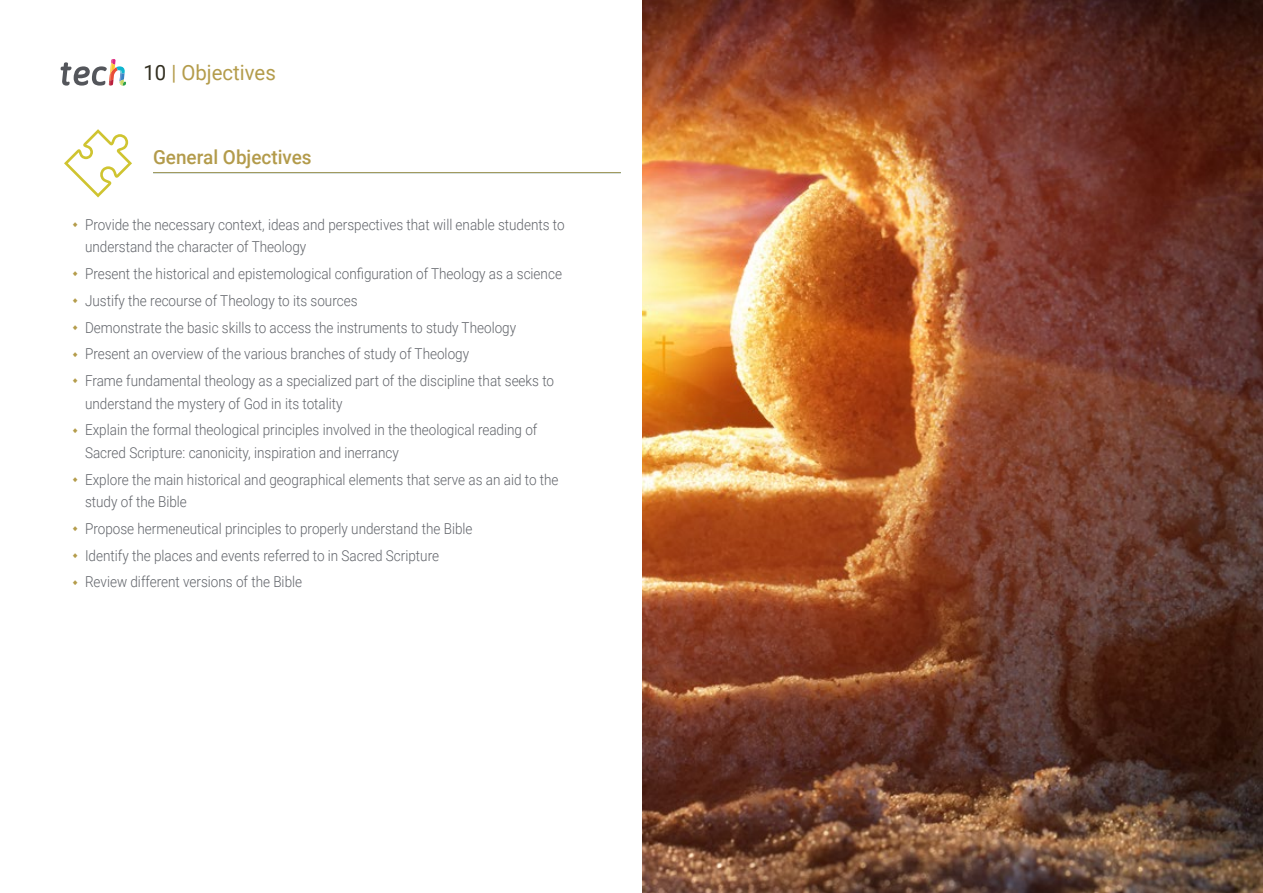
<style>
.page{position:relative;width:1263px;height:893px;background:#fff}
.page>*{position:absolute;margin:0;border:0;box-sizing:border-box;transform-origin:0 0}
.t1{font:21px "Roboto";color:#b49c4b}
.t2{font:500 19.5px "Roboto";color:#b39b4b}
.t3{font:300 15px/26.7px "Roboto";color:#61646a;scale:.9 1}
.s1{color:#312e20}
</style>
<div class="page">
<img style="left:642px;top:0;width:621px;height:893px">
<svg style="left:61px;top:59px;width:65px;height:27px"></svg>
<hr style="left:153px;top:172px;width:468px;height:1px;background:#b39b4b">
<svg style="left:64px;top:129px;width:68px;height:68px"></svg>
<h1 class="t1" style="left:144px;top:57px;width:134px"><span class="s1">10</span> | Objectives</h1>
<h2 class="t2" style="left:153px;top:144px;width:160px">General Objectives</h2>
<p class="t3" style="left:85px;top:213px;width:534px;line-height:22.5px">Provide the necessary context, ideas and perspectives that will enable students to understand the character of Theology</p>
<p class="t3" style="left:85px;top:260px;width:531px">Present the historical and epistemological configuration of Theology as a science Justify the recourse of Theology to its sources<br>Demonstrate the basic skills to access the instruments to study Theology Present an overview of the various branches of study of Theology<br>Frame fundamental theology as a specialized part of the discipline that seeks to</p>
<p class="t3" style="left:85px;top:389px;width:504px">understand the mystery of God in its totality<br>Explain the formal theological principles involved in the theological reading of</p>
<p class="t3" style="left:85px;top:439px;width:528px">Sacred Scripture: canonicity, inspiration and inerrancy<br>Explore the main historical and geographical elements that serve as an aid to the</p>
<p class="t3" style="left:85px;top:488px;width:432px">study of the Bible<br>Propose hermeneutical principles to properly understand the Bible Identify the places and events referred to in Sacred Scripture Review different versions of the Bible</p>
</div>
